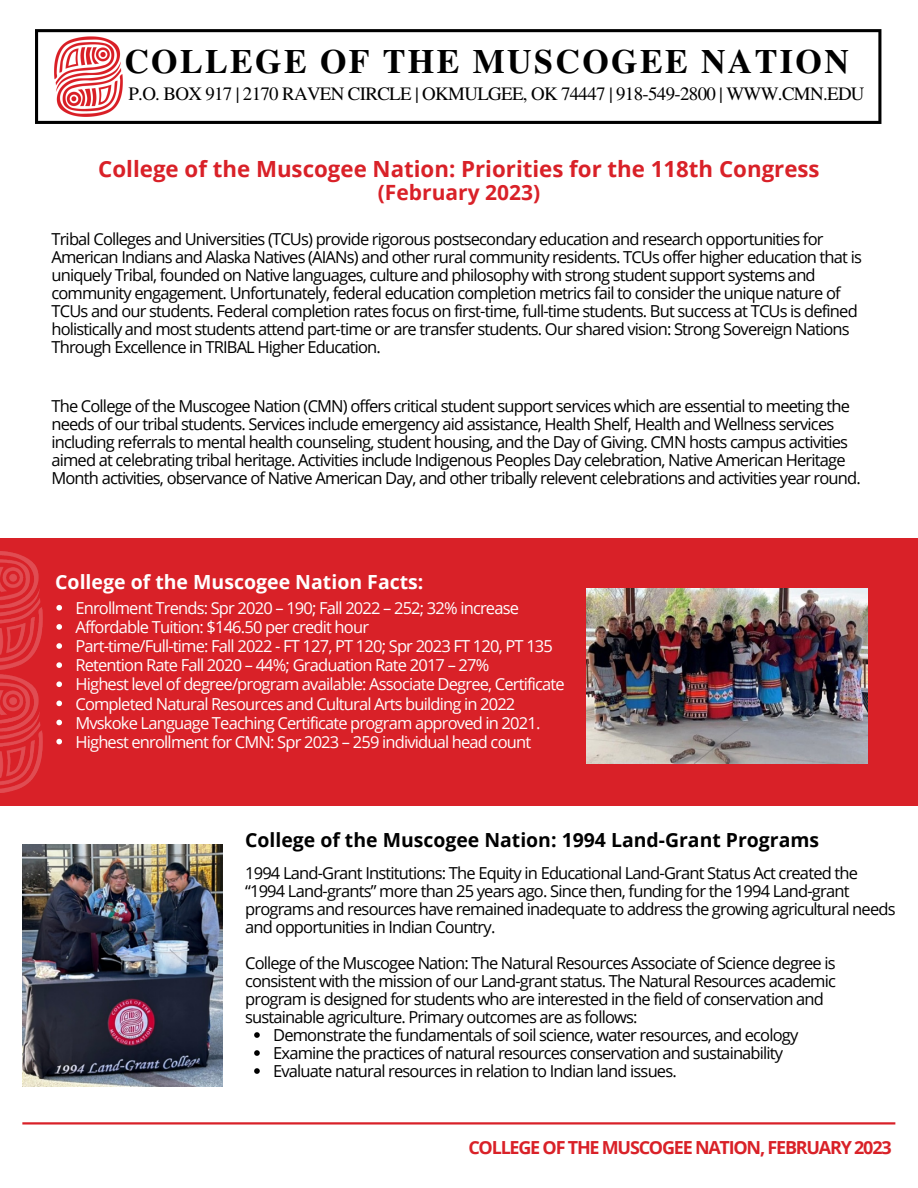
<style>
.page{position:relative;width:918px;height:1188px;background:#fff}
.page>*{position:absolute;margin:0;border:0;box-sizing:border-box;transform-origin:0 0}
.t1{font:700 34.05px "Te X Gyre Termes";letter-spacing:.07em;color:#000}
.t2{font:700 22.35px "Open Sans";color:#d92128}
.t3{font:700 21px "Open Sans";color:#d92128}
.t4{font:700 19.5px "Open Sans";color:#000}
.t5{font:700 19.5px "Open Sans";color:#fff}
.t6{font:18.9px "Te X Gyre Termes";letter-spacing:-.035em;color:#000}
.t7{font:700 18px "Open Sans";letter-spacing:-.065em;color:#d92128}
.t8{font:16.5px/18px "Open Sans";letter-spacing:-.05em;color:#000}
.t9{font:16.5px/19.2px "Open Sans";letter-spacing:-.05em;color:#fff}
</style>
<div class="page">
<hr style="left:22px;top:1122px;width:873px;height:3px;background:#d92128">
<div style="left:0;top:538px;width:918px;height:267px;background:#d92128"></div>
<img style="left:0;top:551px;width:61px;height:241px">
<img style="left:22px;top:844px;width:201px;height:242px">
<img style="left:587px;top:588px;width:280px;height:176px">
<svg style="left:254px;top:1032px;width:6px;height:6px"></svg>
<svg style="left:254px;top:1050px;width:6px;height:6px"></svg>
<svg style="left:254px;top:1068px;width:6px;height:6px"></svg>
<svg style="left:56px;top:605px;width:6px;height:6px"></svg>
<svg style="left:56px;top:624px;width:6px;height:6px"></svg>
<svg style="left:56px;top:643px;width:6px;height:6px"></svg>
<svg style="left:56px;top:662px;width:6px;height:6px"></svg>
<svg style="left:56px;top:681px;width:6px;height:6px"></svg>
<svg style="left:56px;top:701px;width:6px;height:5px"></svg>
<svg style="left:56px;top:720px;width:6px;height:5px"></svg>
<svg style="left:56px;top:739px;width:6px;height:5px"></svg>
<svg style="left:35px;top:29px;width:846px;height:95px"></svg>
<img style="left:54px;top:37px;width:68px;height:79px">
<h1 class="t1" style="left:124px;top:34px;width:726px">COLLEGE OF THE MUSCOGEE NATION</h1>
<p class="t6" style="left:128px;top:80px;width:738px">P.O. BOX 917 | 2170 RAVEN CIRCLE | OKMULGEE, OK 74447 | 918-549-2800 | WWW.CMN.EDU</p>
<h2 class="t2" style="left:98px;top:153px;width:723px">College of the Muscogee Nation: Priorities for the 118th Congress</h2>
<p class="t3" style="left:378px;top:178px;width:164px">(February 2023)</p>
<p class="t8" style="left:51px;top:230px;width:812px">Tribal Colleges and Universities (TCUs) provide rigorous postsecondary education and research opportunities for American Indians and Alaska Natives (AIANs) and other rural community residents. TCUs offer higher education that is uniquely Tribal, founded on Native languages, culture and philosophy with strong student support systems and community engagement. Unfortunately, federal education completion metrics fail to consider the unique nature of TCUs and our students. Federal completion rates focus on first-time, full-time students. But success at TCUs is defined holistically and most students attend part-time or are transfer students. Our shared vision: Strong Sovereign Nations Through Excellence in TRIBAL Higher Education.</p>
<p class="t8" style="left:51px;top:397px;width:811px">The College of the Muscogee Nation (CMN) offers critical student support services which are essential to meeting the needs of our tribal students. Services include emergency aid assistance, Health Shelf, Health and Wellness services including referrals to mental health counseling, student housing, and the Day of Giving. CMN hosts campus activities aimed at celebrating tribal heritage. Activities include Indigenous Peoples Day celebration, Native American Heritage Month activities, observance of Native American Day, and other tribally relevent celebrations and activities year round.</p>
<p class="t5" style="left:55px;top:568px;width:370px">College of the Muscogee Nation Facts:</p>
<p class="t9" style="left:75px;top:598px;width:491px">Enrollment Trends: Spr 2020 – 190; Fall 2022 – 252; 32% increase Affordable Tuition: $146.50 per credit hour<br>Part-time/Full-time: Fall 2022 - FT 127, PT 120; Spr 2023 FT 120, PT 135<br>Retention Rate Fall 2020 – 44%; Graduation Rate 2017 – 27%<br>Highest level of degree/program available: Associate Degree, Certificate Completed Natural Resources and Cultural Arts building in 2022<br>Mvskoke Language Teaching Certificate program approved in 2021.<br>Highest enrollment for CMN: Spr 2023 – 259 individual head count</p>
<p class="t4" style="left:245px;top:827px;width:576px">College of the Muscogee Nation: 1994 Land-Grant Programs</p>
<p class="t8" style="left:245px;top:864px;width:652px">1994 Land-Grant Institutions: The Equity in Educational Land-Grant Status Act created the “1994 Land-grants” more than 25 years ago. Since then, funding for the 1994 Land-grant programs and resources have remained inadequate to address the growing agricultural needs and opportunities in Indian Country.</p>
<p class="t8" style="left:245px;top:954px;width:592px">College of the Muscogee Nation: The Natural Resources Associate of Science degree is consistent with the mission of our Land-grant status. The Natural Resources academic program is designed for students who are interested in the field of conservation and sustainable agriculture. Primary outcomes are as follows:</p>
<p class="t8" style="left:273px;top:1026px;width:527px">Demonstrate the fundamentals of soil science, water resources, and ecology<br>Examine the practices of natural resources conservation and sustainability<br>Evaluate natural resources in relation to Indian land issues.</p>
<p class="t7" style="left:468px;top:1135px;width:425px">COLLEGE OF THE MUSCOGEE NATION, FEBRUARY 2023</p>
</div>
